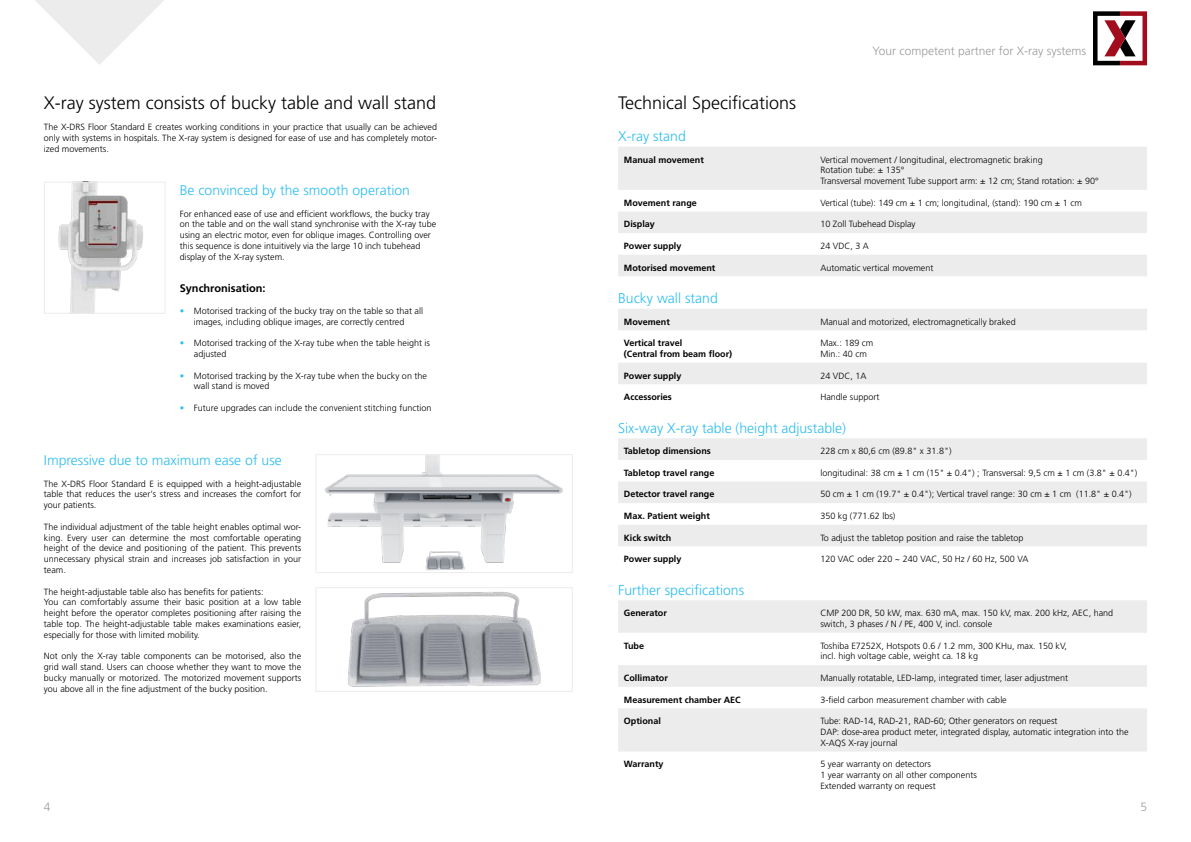
<style>
.page{position:relative;width:1191px;height:842px;background:#fff}
.page>*{position:absolute;margin:0;border:0;box-sizing:border-box;transform-origin:0 0}
.t1{font:300 18px "Frutiger LT Std";color:#000}
.t2{font:300 14.1px "Frutiger LT Std";color:#2fbeef}
.t3{font:300 14px "Frutiger LT Std";color:#2fbeef}
.t4{font:300 12px "Frutiger LT Std";color:#9c9c9d}
.t5{font:700 11px "Frutiger LT Std";color:#000}
.t6{font:300 9px/10.8px "Frutiger LT Std";color:#000}
.t7{font:700 9px/10.8px "Frutiger LT Std";color:#000}
.s1{color:#2fbeef}
</style>
<div class="page">
<svg style="left:35px;top:0;width:129px;height:65px"></svg>
<svg style="left:1093px;top:11px;width:54px;height:54px"></svg>
<img style="left:58px;top:184px;width:85px;height:128px">
<div style="left:44px;top:182px;width:121px;height:132px;border:1px solid #ececec"></div>
<img style="left:324px;top:456px;width:239px;height:115px">
<div style="left:315px;top:454px;width:258px;height:119px;border:1px solid #ececec"></div>
<img style="left:348px;top:592px;width:193px;height:95px">
<div style="left:315px;top:587px;width:258px;height:105px;border:1px solid #ececec"></div>
<svg style="left:618px;top:147px;width:529px;height:129px;fill:#ececec"></svg>
<svg style="left:618px;top:309px;width:529px;height:75px"></svg>
<svg style="left:618px;top:438px;width:529px;height:108px;fill:#ececec"></svg>
<svg style="left:618px;top:600px;width:529px;height:151px;fill:#ececec"></svg>
<h1 class="t1" style="left:44px;top:92px;width:394px">X-ray system consists of bucky table and wall stand</h1>
<p class="t6" style="left:44px;top:122px;width:394px;text-align:justify">The X-DRS Floor Standard E creates working conditions in your practice that usually can be achieved only with systems in hospitals. The X-ray system is designed for ease of use and has completely motor&shy;ized movements.</p>
<h3 class="t3" style="left:180px;top:182px;width:232px">Be convinced by the smooth operation</h3>
<p class="t6" style="left:180px;top:208px;width:258px">For enhanced ease of use and efficient workflows, the bucky tray on the table and on the wall stand synchronise with the X-ray tube using an electric motor, even for oblique images. Controlling over this sequence is done intuitively via the large 10 inch tubehead display of the X-ray system.</p>
<p class="t5" style="left:180px;top:282px;width:87px">Synchronisation:</p>
<p class="t6" style="left:180px;top:305px;width:245px;text-align:center"><span class="s1">•</span> Motorised tracking of the bucky tray on the table so that all images, including oblique images, are correctly centred</p>
<p class="t6" style="left:194px;top:338px;width:238px;text-indent:-14px"><span class="s1">•</span> Motorised tracking of the X-ray tube when the table height is adjusted</p>
<p class="t6" style="left:194px;top:370px;width:235px;text-indent:-14px"><span class="s1">•</span> Motorised tracking by the X-ray tube when the bucky on the wall stand is moved</p>
<p class="t6" style="left:180px;top:403px;width:253px"><span class="s1">•</span> Future upgrades can include the convenient stitching function</p>
<h3 class="t3" style="left:44px;top:452px;width:239px">Impressive due to maximum ease of use</h3>
<p class="t6" style="left:44px;top:478px;width:259px;text-align:justify">The X-DRS Floor Standard E is equipped with a height-adjustable table that reduces the user's stress and increases the comfort for your patients.</p>
<p class="t6" style="left:44px;top:521px;width:259px;text-align:justify">The individual adjustment of the table height enables optimal wor&shy;king. Every user can determine the most comfortable operating height of the device and positioning of the patient. This prevents unnecessary physical strain and increases job satisfaction in your team.</p>
<p class="t6" style="left:44px;top:586px;width:259px">The height-adjustable table also has benefits for patients:<br>You can comfortably assume their basic position at a low table height before the operator completes positioning after raising the table top. The height-adjustable table makes examinations easier, especially for those with limited mobility.</p>
<p class="t6" style="left:44px;top:651px;width:259px;text-align:justify">Not only the X-ray table components can be motorised, also the grid wall stand. Users can choose whether they want to move the bucky manually or motorized. The motorized movement supports you above all in the fine adjustment of the bucky position.</p>
<h3 class="t4" style="left:872px;top:44px;width:215px">Your competent partner for X-ray systems</h3>
<h1 class="t1" style="left:618px;top:92px;width:180px">Technical Specifications</h1>
<h2 class="t2" style="left:618px;top:128px;width:69px">X-ray stand</h2>
<p class="t7" style="left:624px;top:154px;width:82px">Manual movement</p>
<p class="t6" style="left:820px;top:154px;width:280px">Vertical movement / longitudinal, electromagnetic braking<br>Rotation tube: ± 135°<br>Transversal movement Tube support arm: ± 12 cm; Stand rotation: ± 90°</p>
<p class="t7" style="left:624px;top:197px;width:75px">Movement range</p>
<p class="t6" style="left:820px;top:197px;width:263px">Vertical (tube): 149 cm ± 1 cm; longitudinal, (stand): 190 cm ± 1 cm</p>
<p class="t7" style="left:624px;top:219px;width:33px">Display</p>
<p class="t6" style="left:820px;top:219px;width:97px">10 Zoll Tubehead Display</p>
<p class="t7" style="left:624px;top:240px;width:59px">Power supply</p>
<p class="t6" style="left:820px;top:241px;width:50px">24 VDC, 3 A</p>
<p class="t7" style="left:624px;top:262px;width:93px">Motorised movement</p>
<p class="t6" style="left:820px;top:262px;width:114px">Automatic vertical movement</p>
<h2 class="t2" style="left:618px;top:290px;width:101px">Bucky wall stand</h2>
<p class="t7" style="left:624px;top:316px;width:48px">Movement</p>
<p class="t6" style="left:820px;top:316px;width:197px">Manual and motorized, electromagnetically braked</p>
<p class="t7" style="left:624px;top:338px;width:110px">Vertical travel<br>(Central from beam floor)</p>
<p class="t6" style="left:820px;top:338px;width:55px">Max.: 189 cm<br>Min.: 40 cm</p>
<p class="t7" style="left:624px;top:370px;width:59px">Power supply</p>
<p class="t6" style="left:820px;top:370px;width:48px">24 VDC, 1A</p>
<p class="t7" style="left:624px;top:392px;width:49px">Accessories</p>
<p class="t6" style="left:820px;top:392px;width:61px">Handle support</p>
<h2 class="t2" style="left:618px;top:420px;width:229px">Six-way X-ray table (height adjustable)</h2>
<p class="t7" style="left:624px;top:446px;width:89px">Tabletop dimensions</p>
<p class="t6" style="left:820px;top:446px;width:133px">228 cm x 80,6 cm (89.8" x 31.8")</p>
<p class="t7" style="left:624px;top:467px;width:92px">Tabletop travel range</p>
<p class="t6" style="left:820px;top:467px;width:318px">longitudinal: 38 cm ± 1 cm (15" ± 0.4") ; Transversal: 9,5 cm ± 1 cm (3.8" ± 0.4")</p>
<p class="t7" style="left:624px;top:489px;width:92px">Detector travel range</p>
<p class="t6" style="left:820px;top:489px;width:313px">50 cm ± 1 cm (19.7" ± 0.4"); Vertical travel range: 30 cm ± 1 cm (11.8" ± 0.4")</p>
<p class="t7" style="left:624px;top:510px;width:88px">Max. Patient weight</p>
<p class="t6" style="left:820px;top:511px;width:77px">350 kg (771.62 lbs)</p>
<p class="t7" style="left:624px;top:532px;width:49px">Kick switch</p>
<p class="t6" style="left:820px;top:532px;width:205px">To adjust the tabletop position and raise the tabletop</p>
<p class="t7" style="left:624px;top:554px;width:59px">Power supply</p>
<p class="t6" style="left:820px;top:554px;width:210px">120 VAC oder 220 ~ 240 VAC, 50 Hz / 60 Hz, 500 VA</p>
<h2 class="t2" style="left:618px;top:582px;width:127px">Further specifications</h2>
<p class="t7" style="left:624px;top:608px;width:45px">Generator</p>
<p class="t6" style="left:820px;top:608px;width:294px">CMP 200 DR, 50 kW, max. 630 mA, max. 150 kV, max. 200 kHz, AEC, hand switch, 3 phases / N / PE, 400 V, incl. console</p>
<p class="t7" style="left:624px;top:640px;width:22px">Tube</p>
<p class="t6" style="left:820px;top:640px;width:248px">Toshiba E7252X, Hotspots 0.6 / 1.2 mm, 300 KHu, max. 150 kV, incl. high voltage cable, weight ca. 18 kg</p>
<p class="t7" style="left:624px;top:672px;width:46px">Collimator</p>
<p class="t6" style="left:820px;top:673px;width:249px">Manually rotatable, LED-lamp, integrated timer, laser adjustment</p>
<p class="t7" style="left:624px;top:694px;width:118px">Measurement chamber AEC</p>
<p class="t6" style="left:820px;top:694px;width:188px">3-field carbon measurement chamber with cable</p>
<p class="t7" style="left:624px;top:716px;width:39px">Optional</p>
<p class="t6" style="left:820px;top:716px;width:310px">Tube: RAD-14, RAD-21, RAD-60; Other generators on request<br>DAP: dose-area product meter, integrated display, automatic integration into the<br>X-AQS X-ray journal</p>
<p class="t7" style="left:624px;top:759px;width:41px">Warranty</p>
<p class="t6" style="left:820px;top:759px;width:158px">5 year warranty on detectors<br>1 year warranty on all other components<br>Extended warranty on request</p>
<h3 class="t4" style="left:44px;top:800px;width:8px">4</h3>
<h3 class="t4" style="left:1140px;top:800px;width:8px">5</h3>
</div>
